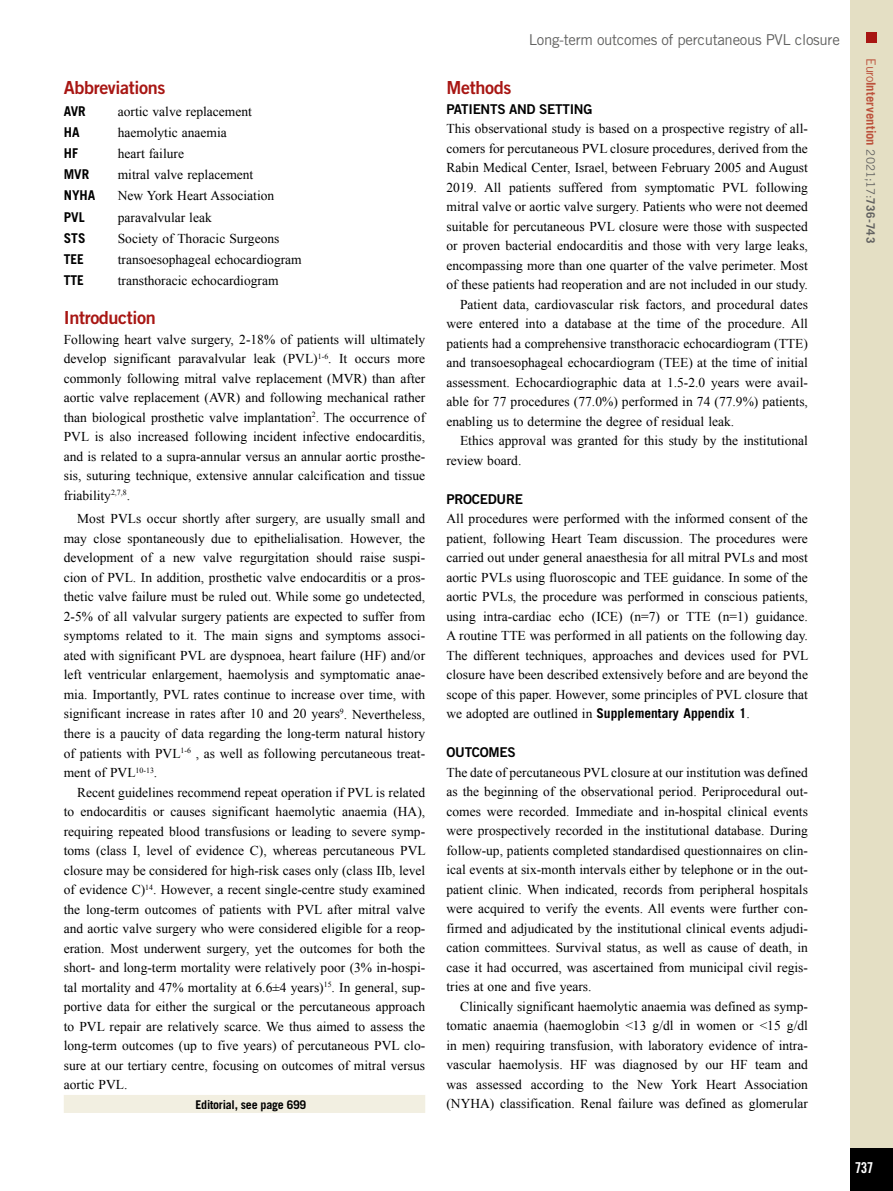
<style>
.page{position:relative;width:893px;height:1191px;background:#fff}
.page>*{position:absolute;margin:0;border:0;box-sizing:border-box;transform-origin:0 0}
.t1{font:18px "Trade Gothic LT Std Bd 2";letter-spacing:-.02em;color:#a81613}
.t2{font:15px "Trade Gothic LT Std";letter-spacing:-.02em;color:#626261}
.t3{font:15px "Trade Gothic LT Std Bd Cn 20";color:#fff}
.t4{font:13.5px/19.5px "Times New Roman";color:#000;text-align:justify}
.t5{font:13.5px "Trade Gothic LT Std Bd 2";letter-spacing:-.02em;color:#000}
.t6{font:700 13.5px "Trade Gothic LT Std";color:#000}
.t7{font:700 12.75px "Trade Gothic LT Std";letter-spacing:.005em;color:#bc523c}
.t8{font:700 12px "Trade Gothic LT Std";letter-spacing:-.02em;color:#000}
.s1{font-family:"Trade Gothic LT Std";font-weight:700}
.s2{font-weight:400}
.s3{font-weight:400;font-size:11.7px;color:#626261}
.s4{font-size:11.7px;color:#626261}
</style>
<div class="page">
<div style="left:850px;top:0;width:43px;height:1191px;background:#e4dfc4"></div>
<div style="left:850px;top:1148px;width:43px;height:43px;background:#000"></div>
<div style="left:866px;top:32px;width:11px;height:10px;background:#a81613"></div>
<div style="left:64px;top:1095px;width:361px;height:18px;background:#f2efe1"></div>
<h1 class="t1" style="left:64px;top:77px;width:103px">Abbreviations</h1>
<p class="t6" style="left:64px;top:102px;width:24px">AVR</p>
<p class="t4" style="left:118px;top:101px;width:136px">aortic valve replacement</p>
<p class="t6" style="left:64px;top:124px;width:17px">HA</p>
<p class="t4" style="left:118px;top:122px;width:111px">haemolytic anaemia</p>
<p class="t6" style="left:64px;top:145px;width:16px">HF</p>
<p class="t4" style="left:118px;top:143px;width:68px">heart failure</p>
<p class="t6" style="left:64px;top:166px;width:27px">MVR</p>
<p class="t4" style="left:118px;top:165px;width:137px">mitral valve replacement</p>
<p class="t6" style="left:64px;top:187px;width:33px">NYHA</p>
<p class="t4" style="left:118px;top:186px;width:158px">New York Heart Association</p>
<p class="t6" style="left:64px;top:208px;width:23px">PVL</p>
<p class="t4" style="left:118px;top:207px;width:96px">paravalvular leak</p>
<p class="t6" style="left:64px;top:230px;width:23px">STS</p>
<p class="t4" style="left:118px;top:228px;width:163px">Society of Thoracic Surgeons</p>
<p class="t6" style="left:64px;top:251px;width:22px">TEE</p>
<p class="t4" style="left:118px;top:249px;width:185px">transoesophageal echocardiogram</p>
<p class="t6" style="left:64px;top:272px;width:22px">TTE</p>
<p class="t4" style="left:118px;top:271px;width:162px">transthoracic echocardiogram</p>
<h1 class="t1" style="left:64px;top:306px;width:94px">Introduction</h1>
<p class="t4" style="left:64px;top:329px;width:363px">Following heart valve surgery, 2-18% of patients will ultimately develop significant paravalvular leak (PVL)<sup>1-6</sup>. It occurs more commonly following mitral valve replacement (MVR) than after aortic valve replacement (AVR) and following mechanical rather than biological prosthetic valve implantation<sup>2</sup>. The occurrence of PVL is also increased following incident infective endocarditis, and is related to a supra-annular versus an annular aortic prosthe&shy;sis, suturing technique, extensive annular calcification and tissue friability<sup>2,7,8</sup>.</p>
<p class="t4" style="left:64px;top:509px;width:363px;text-indent:14px">Most PVLs occur shortly after surgery, are usually small and may close spontaneously due to epithelialisation. However, the development of a new valve regurgitation should raise suspi&shy;cion of PVL. In addition, prosthetic valve endocarditis or a pros&shy;thetic valve failure must be ruled out. While some go undetected, 2-5% of all valvular surgery patients are expected to suffer from symptoms related to it. The main signs and symptoms associ&shy;ated with significant PVL are dyspnoea, heart failure (HF) and/or left ventricular enlargement, haemolysis and symptomatic anae&shy;mia. Importantly, PVL rates continue to increase over time, with significant increase in rates after 10 and 20 years<sup>9</sup>. Nevertheless, there is a paucity of data regarding the long-term natural history of patients with PVL<sup>1-6</sup> , as well as following percutaneous treat&shy;ment of PVL<sup>10-13</sup>.</p>
<p class="t4" style="left:64px;top:782px;width:363px;text-indent:14px">Recent guidelines recommend repeat operation if PVL is related to endocarditis or causes significant haemolytic anaemia (HA), requiring repeated blood transfusions or leading to severe symp&shy;toms (class I, level of evidence C), whereas percutaneous PVL closure may be considered for high-risk cases only (class IIb, level of evidence C)<sup>14</sup>. However, a recent single-centre study examined the long-term outcomes of patients with PVL after mitral valve and aortic valve surgery who were considered eligible for a reop&shy;eration. Most underwent surgery, yet the outcomes for both the short- and long-term mortality were relatively poor (3% in-hospi&shy;tal mortality and 47% mortality at 6.6±4 years)<sup>15</sup>. In general, sup&shy;portive data for either the surgical or the percutaneous approach to PVL repair are relatively scarce. We thus aimed to assess the long-term outcomes (up to five years) of percutaneous PVL clo&shy;sure at our tertiary centre, focusing on outcomes of mitral versus aortic PVL.</p>
<p class="t8" style="left:195px;top:1097px;width:112px">Editorial, see page 699</p>
<p class="t2" style="left:529px;top:30px;width:313px">Long-term outcomes of percutaneous PVL closure</p>
<h1 class="t1" style="left:446px;top:77px;width:66px">Methods</h1>
<p class="t5" style="left:446px;top:101px;width:147px">PATIENTS AND SETTING</p>
<p class="t4" style="left:446px;top:119px;width:363px">This observational study is based on a prospective registry of all-</p>
<p class="t4" style="left:446px;top:138px;width:363px">comers for percutaneous PVL closure procedures, derived from the</p>
<p class="t4" style="left:446px;top:158px;width:363px">Rabin Medical Center, Israel, between February 2005 and August</p>
<p class="t4" style="left:446px;top:177px;width:363px">2019. All patients suffered from symptomatic PVL following</p>
<p class="t4" style="left:446px;top:197px;width:363px">mitral valve or aortic valve surgery. Patients who were not deemed</p>
<p class="t4" style="left:446px;top:216px;width:363px">suitable for percutaneous PVL closure were those with suspected</p>
<p class="t4" style="left:446px;top:236px;width:363px">or proven bacterial endocarditis and those with very large leaks,</p>
<p class="t4" style="left:446px;top:255px;width:363px">encompassing more than one quarter of the valve perimeter. Most</p>
<p class="t4" style="left:446px;top:275px;width:363px">of these patients had reoperation and are not included in our study.</p>
<p class="t4" style="left:460px;top:294px;width:349px">Patient data, cardiovascular risk factors, and procedural dates</p>
<p class="t4" style="left:446px;top:314px;width:363px">were entered into a database at the time of the procedure. All</p>
<p class="t4" style="left:446px;top:333px;width:363px">patients had a comprehensive transthoracic echocardiogram (TTE)</p>
<p class="t4" style="left:446px;top:353px;width:363px">and transoesophageal echocardiogram (TEE) at the time of initial</p>
<p class="t4" style="left:446px;top:372px;width:363px">assessment. Echocardiographic data at 1.5-2.0 years were avail-</p>
<p class="t4" style="left:446px;top:392px;width:363px">able for 77 procedures (77.0%) performed in 74 (77.9%) patients,</p>
<p class="t4" style="left:446px;top:411px;width:289px">enabling us to determine the degree of residual leak.</p>
<p class="t4" style="left:460px;top:431px;width:349px">Ethics approval was granted for this study by the institutional</p>
<p class="t4" style="left:446px;top:450px;width:76px">review board.</p>
<p class="t5" style="left:446px;top:490px;width:78px">PROCEDURE</p>
<p class="t4" style="left:446px;top:509px;width:363px">All procedures were performed with the informed consent of the patient, following Heart Team discussion. The procedures were carried out under general anaesthesia for all mitral PVLs and most aortic PVLs using fluoroscopic and TEE guidance. In some of the aortic PVLs, the procedure was performed in conscious patients, using intra-cardiac echo (ICE) (n=7) or TTE (n=1) guidance.<br>A routine TTE was performed in all patients on the following day.<br>The different techniques, approaches and devices used for PVL closure have been described extensively before and are beyond the scope of this paper. However, some principles of PVL closure that we adopted are outlined in <span class="s1">Supplementary Appendix 1</span>.</p>
<p class="t5" style="left:446px;top:744px;width:71px">OUTCOMES</p>
<p class="t4" style="left:446px;top:762px;width:363px">The date of percutaneous PVL closure at our institution was defined as the beginning of the observational period. Periprocedural out&shy;comes were recorded. Immediate and in-hospital clinical events were prospectively recorded in the institutional database. During follow-up, patients completed standardised questionnaires on clin&shy;ical events at six-month intervals either by telephone or in the out&shy;patient clinic. When indicated, records from peripheral hospitals were acquired to verify the events. All events were further con&shy;firmed and adjudicated by the institutional clinical events adjudi&shy;cation committees. Survival status, as well as cause of death, in case it had occurred, was ascertained from municipal civil regis&shy;tries at one and five years.</p>
<p class="t4" style="left:446px;top:996px;width:363px;text-indent:14px">Clinically significant haemolytic anaemia was defined as symp&shy;tomatic anaemia (haemoglobin &lt;13 g/dl in women or &lt;15 g/dl in men) requiring transfusion, with laboratory evidence of intra&shy;vascular haemolysis. HF was diagnosed by our HF team and was assessed according to the New York Heart Association (NYHA) classification. Renal failure was defined as glomerular</p>
<p class="t7" style="left:879px;top:58px;width:186px;rotate:90deg"><span class="s2">Euro</span>Intervention <span class="s3">2021;17:</span><span class="s4">736-743</span></p>
<p class="t3" style="left:855px;top:1158px;width:20px">737</p>
</div>
